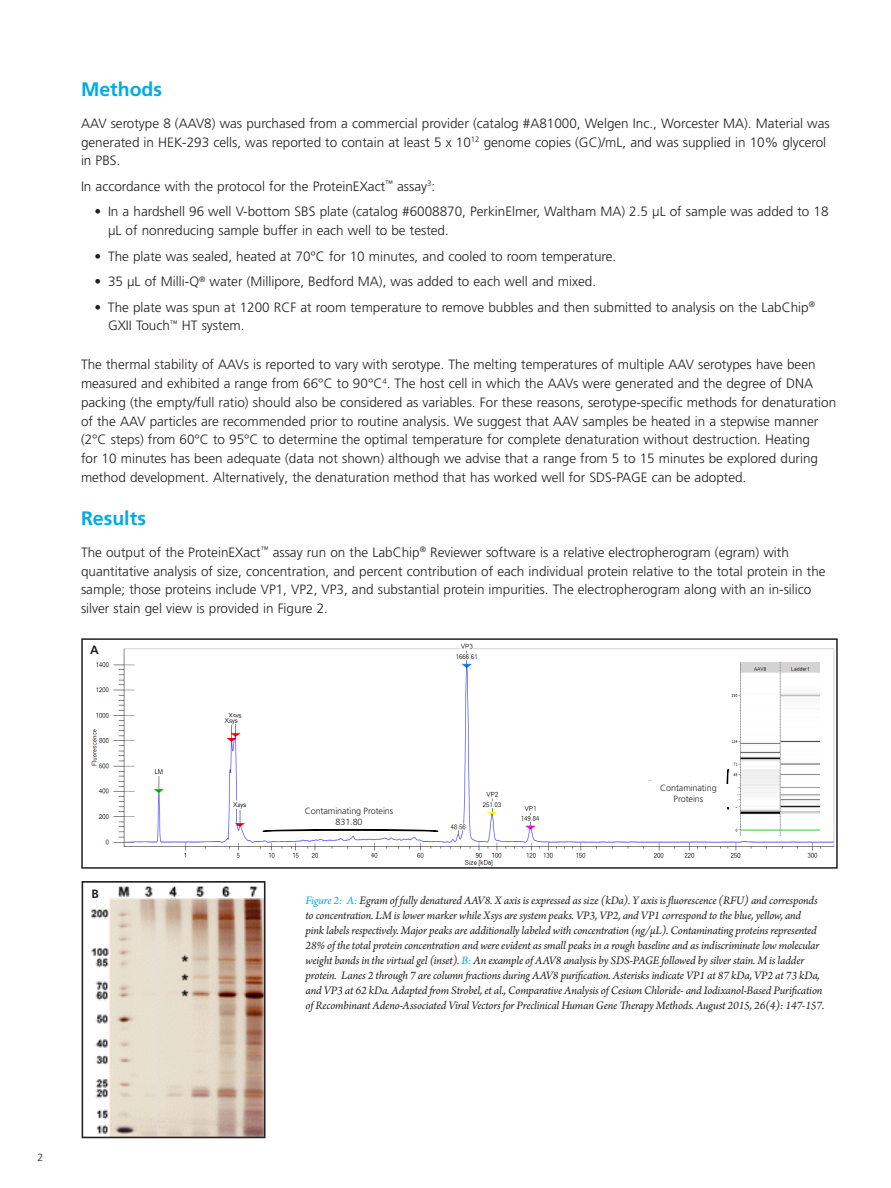
<style>
.page{position:relative;width:891px;height:1188px;background:#fff}
.page>*{position:absolute;margin:0;border:0;box-sizing:border-box;transform-origin:0 0}
.Intro_Subhead{font:700 19.5px "Frutiger LT Pro";color:#00abe7}
.t1{font:300 13.5px/18.8px "Frutiger LT Pro";color:#231f20}
.Body_Copy{font:italic 12px/15px "Arno Pro";letter-spacing:-.015em;color:#231f20}
.Body_Copy-2{font:700 12px "Frutiger LT Pro";color:#231f20}
.t2{font:11.1px/13.2px "Verdana";color:#000;text-align:center}
.t3{font:300 10.5px "Frutiger LT Pro";color:#231f20}
.Body_Copy-3{font:300 9px/10.5px "Frutiger LT Pro";letter-spacing:-.01em;color:#231f20;text-align:center}
.t4{font:7.8px/9.4px "Verdana";letter-spacing:.005em;color:#000;text-align:center}
.s1{color:#00abe7}
</style>
<div class="page">
<img style="left:91px;top:643px;width:744px;height:223px">
<img style="left:732px;top:662px;width:87px;height:174px">
<svg style="left:726px;top:769px;width:3px;height:41px"></svg>
<svg style="left:262px;top:829px;width:177px;height:3px"></svg>
<div style="left:81px;top:638px;width:757px;height:231px;border:2px solid #231f20"></div>
<svg style="left:91px;top:886px;width:171px;height:249px;background:#d7c8ba"></svg>
<div style="left:82px;top:881px;width:183px;height:257px;border:2px solid #231f20"></div>
<div style="left:299px;top:809px;width:105px;height:19px;background:#fff"></div>
<div style="left:612px;top:781px;width:105px;height:45px;background:#fff"></div>
<div style="left:301px;top:807px;width:96px;height:19px;background:#fff"></div>
<div style="left:641px;top:784px;width:95px;height:23px;background:#fff"></div>
<p class="Intro_Subhead" style="left:81px;top:77px;width:83px">Methods</p>
<p class="t1" style="left:81px;top:114px;width:750px">AAV serotype 8 (AAV8) was purchased from a commercial provider (catalog #A81000, Welgen Inc., Worcester MA). Material was generated in HEK-293 cells, was reported to contain at least 5 x 10<sup>12</sup> genome copies (GC)/mL, and was supplied in 10% glycerol in PBS.</p>
<p class="t1" style="left:81px;top:177px;width:356px">In accordance with the protocol for the ProteinEXact<sup>™</sup> assay<sup>3</sup>:</p>
<p class="t1" style="left:108px;top:202px;width:722px;text-indent:-14px">• In a hardshell 96 well V-bottom SBS plate (catalog #6008870, PerkinElmer, Waltham MA) 2.5 µL of sample was added to 18 µL of nonreducing sample buffer in each well to be tested.</p>
<p class="t1" style="left:94px;top:247px;width:523px">• The plate was sealed, heated at 70°C for 10 minutes, and cooled to room temperature.</p>
<p class="t1" style="left:94px;top:272px;width:503px">• 35 µL of Milli-Q<sup>®</sup> water (Millipore, Bedford MA), was added to each well and mixed.</p>
<p class="t1" style="left:108px;top:298px;width:708px;text-indent:-14px">• The plate was spun at 1200 RCF at room temperature to remove bubbles and then submitted to analysis on the LabChip<sup>®<br></sup>GXII Touch<sup>™</sup> HT system.</p>
<p class="t1" style="left:81px;top:355px;width:757px">The thermal stability of AAVs is reported to vary with serotype. The melting temperatures of multiple AAV serotypes have been measured and exhibited a range from 66°C to 90°C<sup>4</sup>. The host cell in which the AAVs were generated and the degree of DNA packing (the empty/full ratio) should also be considered as variables. For these reasons, serotype-specific methods for denaturation of the AAV particles are recommended prior to routine analysis. We suggest that AAV samples be heated in a stepwise manner (2°C steps) from 60°C to 95°C to determine the optimal temperature for complete denaturation without destruction. Heating<br>for 10 minutes has been adequate (data not shown) although we advise that a range from 5 to 15 minutes be explored during method development. Alternatively, the denaturation method that has worked well for SDS-PAGE can be adopted.</p>
<p class="Intro_Subhead" style="left:81px;top:506px;width:66px">Results</p>
<p class="t1" style="left:81px;top:543px;width:746px">The output of the ProteinEXact<sup>™</sup> assay run on the LabChip<sup>®</sup> Reviewer software is a relative electropherogram (egram) with quantitative analysis of size, concentration, and percent contribution of each individual protein relative to the total protein in the sample; those proteins include VP1, VP2, VP3, and substantial protein impurities. The electropherogram along with an in-silico silver stain gel view is provided in Figure 2.</p>
<p class="Body_Copy-2" style="left:90px;top:642px;width:10px">A</p>
<p class="Body_Copy-2" style="left:91px;top:887px;width:9px">B</p>
<p class="Body_Copy-3" style="left:305px;top:806px;width:90px">Contaminating Proteins<br>831.80</p>
<p class="t4" style="left:306px;top:808px;width:94px">Contaminating Proteins<br>831.80</p>
<p class="t2" style="left:646px;top:778px;width:69px">Contaminati ng</p>
<p class="Body_Copy-3" style="left:660px;top:783px;width:58px">Contaminating<br>Proteins</p>
<p class="Body_Copy" style="left:305px;top:894px;width:520px"><span class="s1">Figure 2: A:</span> Egram of fully denatured AAV8. X axis is expressed as size (kDa). Y axis is fluorescence (RFU) and corresponds to concentration. LM is lower marker while Xsys are system peaks. VP3, VP2, and VP1 correspond to the blue, yellow, and<br>pink labels respectively. Major peaks are additionally labeled with concentration (ng/µL). Contaminating proteins represented 28% of the total protein concentration and were evident as small peaks in a rough baseline and as indiscriminate low molecular weight bands in the virtual gel (inset). <span class="s1">B:</span> An example of AAV8 analysis by SDS-PAGE followed by silver stain. M is ladder protein. Lanes 2 through 7 are column fractions during AAV8 purification. Asterisks indicate VP1 at 87 kDa, VP2 at 73 kDa, and VP3 at 62 kDa. Adapted from Strobel, et al., Comparative Analysis of Cesium Chloride- and Iodixanol-Based Purification of Recombinant Adeno-Associated Viral Vectors for Preclinical Human Gene Therapy Methods. August 2015, 26(4): 147-157.</p>
<p class="t3" style="left:38px;top:1151px;width:7px">2</p>
</div>
